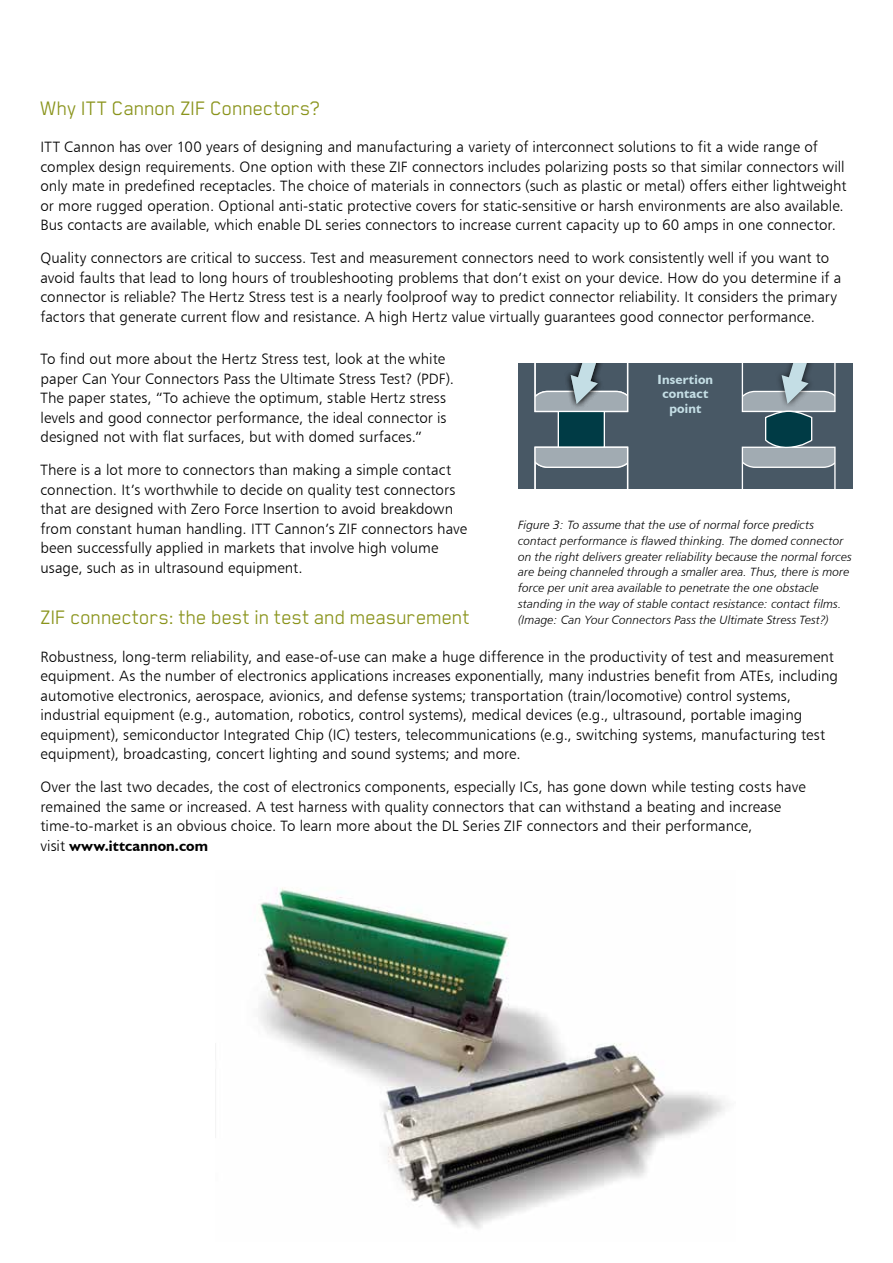
<style>
.page{position:relative;width:893px;height:1263px;background:#fff}
.page>*{position:absolute;margin:0;border:0;box-sizing:border-box;transform-origin:0 0}
.t1{font:22.5px "Blender Pro";letter-spacing:-.015em;color:#8a941c}
.t2{font:15px/19.5px "Humanist 777 BT Light B";color:#000}
.t3{font:700 15px "Humanist 521 BT";letter-spacing:.005em;color:#000}
.t4{font:700 13.2px/14.5px "Humanist 521 BT";letter-spacing:.01em;color:#c4dee5;text-align:center}
.t5{font:12px/15.9px "Humanist 777 BT Light Italic B";letter-spacing:.005em;color:#000}
.s1{font-family:"Humanist 777 BT Light B";font-weight:400}
</style>
<div class="page">
<div style="left:518px;top:363px;width:335px;height:126px;background:#485865"></div>
<div style="left:558px;top:411px;width:47px;height:37px;background:#003b45;border:1px solid #fff"></div>
<div style="left:534px;top:357px;width:94px;height:55px;border:1px solid #fff"></div>
<div style="left:742px;top:357px;width:94px;height:55px;border:1px solid #fff"></div>
<svg style="left:536px;top:449px;width:90px;height:19px;background:#a6b0b6"></svg>
<div style="left:534px;top:447px;width:94px;height:55px;border:1px solid #fff"></div>
<div style="left:742px;top:447px;width:94px;height:55px;border:1px solid #fff"></div>
<svg style="left:535px;top:363px;width:93px;height:48px"></svg>
<svg style="left:742px;top:363px;width:93px;height:105px"></svg>
<img style="left:215px;top:888px;width:510px;height:341px">
<h1 class="t1" style="left:40px;top:96px;width:281px">Why ITT Cannon ZIF Connectors?</h1>
<p class="t2" style="left:40px;top:137px;width:808px">ITT Cannon has over 100 years of designing and manufacturing a variety of interconnect solutions to fit a wide range of complex design requirements. One option with these ZIF connectors includes polarizing posts so that similar connectors will only mate in predefined receptacles. The choice of materials in connectors (such as plastic or metal) offers either lightweight or more rugged operation. Optional anti-static protective covers for static-sensitive or harsh environments are also available.<br>Bus contacts are available, which enable DL series connectors to increase current capacity up to 60 amps in one connector.</p>
<p class="t2" style="left:40px;top:248px;width:802px">Quality connectors are critical to success. Test and measurement connectors need to work consistently well if you want to avoid faults that lead to long hours of troubleshooting problems that don’t exist on your device. How do you determine if a connector is reliable? The Hertz Stress test is a nearly foolproof way to predict connector reliability. It considers the primary factors that generate current flow and resistance. A high Hertz value virtually guarantees good connector performance.</p>
<p class="t2" style="left:40px;top:349px;width:415px">To find out more about the Hertz Stress test, look at the white paper Can Your Connectors Pass the Ultimate Stress Test? (PDF).<br>The paper states, “To achieve the optimum, stable Hertz stress levels and good connector performance, the ideal connector is designed not with flat surfaces, but with domed surfaces.”</p>
<p class="t2" style="left:40px;top:460px;width:428px">There is a lot more to connectors than making a simple contact connection. It’s worthwhile to decide on quality test connectors that are designed with Zero Force Insertion to avoid breakdown from constant human handling. ITT Cannon’s ZIF connectors have been successfully applied in markets that involve high volume usage, such as in ultrasound equipment.</p>
<h1 class="t1" style="left:40px;top:605px;width:431px">ZIF connectors: the best in test and measurement</h1>
<p class="t2" style="left:40px;top:646px;width:799px">Robustness, long-term reliability, and ease-of-use can make a huge difference in the productivity of test and measurement equipment. As the number of electronics applications increases exponentially, many industries benefit from ATEs, including automotive electronics, aerospace, avionics, and defense systems; transportation (train/locomotive) control systems, industrial equipment (e.g., automation, robotics, control systems), medical devices (e.g., ultrasound, portable imaging equipment), semiconductor Integrated Chip (IC) testers, telecommunications (e.g., switching systems, manufacturing test equipment), broadcasting, concert lighting and sound systems; and more.</p>
<p class="t2" style="left:40px;top:777px;width:767px">Over the last two decades, the cost of electronics components, especially ICs, has gone down while testing costs have remained the same or increased. A test harness with quality connectors that can withstand a beating and increase time-to-market is an obvious choice. To learn more about the DL Series ZIF connectors and their performance,</p>
<p class="t3" style="left:40px;top:836px;width:169px"><span class="s1">visit</span> www.ittcannon.com</p>
<p class="t4" style="left:658px;top:372px;width:57px">Insertion contact point</p>
<p class="t5" style="left:518px;top:517px;width:335px">Figure 3: To assume that the use of normal force predicts contact performance is flawed thinking. The domed connector on the right delivers greater reliability because the normal forces are being channeled through a smaller area. Thus, there is more force per unit area available to penetrate the one obstacle standing in the way of stable contact resistance: contact films. (Image: Can Your Connectors Pass the Ultimate Stress Test?)</p>
</div>
